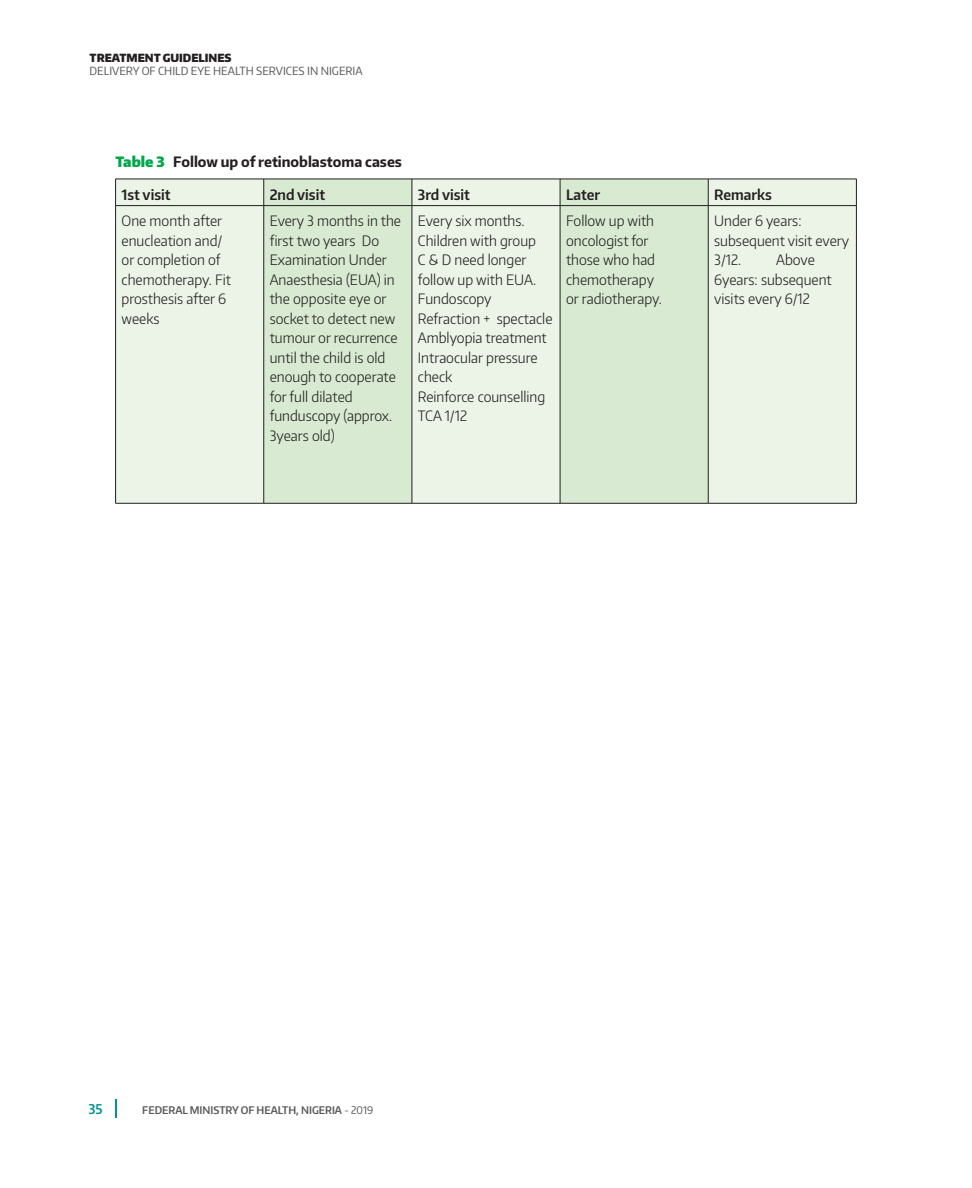
<style>
.page{position:relative;width:972px;height:1188px;background:#fff}
.page>*{position:absolute;margin:0;border:0;box-sizing:border-box;transform-origin:0 0}
.t1{font:300 14.25px/19.5px "Encode Sans Narrow";color:#231f20}
.t2{font:600 14.25px "Encode Sans Narrow";color:#231f20}
.t3{font:700 14.25px "Encode Sans Narrow";color:#231f20}
.t4{font:600 13.5px "Encode Sans Narrow";color:#009391}
.t5{font:11.25px "Encode Sans Narrow";color:#57585a}
.t6{font:900 11.25px "Encode Sans Narrow";color:#231f20}
.t7{font:600 10.5px "Encode Sans Narrow";color:#57585a}
.s1{font-weight:900;color:#00a74b}
.s2{font-weight:400}
</style>
<div class="page">
<svg style="left:116px;top:1099px;width:1px;height:19px"></svg>
<div style="left:116px;top:180px;width:740px;height:323px;background:#ebf4e7"></div>
<svg style="left:264px;top:180px;width:444px;height:323px;background:#deecd8"></svg>
<hr style="left:116px;top:179px;width:148px;height:1px;background:#231f20">
<svg style="left:115px;top:179px;width:1px;height:27px"></svg>
<hr style="left:264px;top:179px;width:148px;height:1px;background:#231f20">
<svg style="left:263px;top:179px;width:1px;height:26px"></svg>
<hr style="left:412px;top:179px;width:148px;height:1px;background:#231f20">
<svg style="left:412px;top:179px;width:1px;height:26px"></svg>
<hr style="left:560px;top:179px;width:148px;height:1px;background:#231f20">
<svg style="left:560px;top:179px;width:1px;height:26px"></svg>
<hr style="left:708px;top:179px;width:148px;height:1px;background:#231f20">
<svg style="left:708px;top:179px;width:1px;height:26px"></svg>
<svg style="left:856px;top:179px;width:1px;height:27px"></svg>
<hr style="left:116px;top:205px;width:148px;height:1px;background:#231f20">
<hr style="left:115px;top:206px;width:1px;height:297px;background:#231f20">
<hr style="left:264px;top:205px;width:148px;height:1px;background:#231f20">
<hr style="left:263px;top:206px;width:1px;height:297px;background:#231f20">
<hr style="left:412px;top:205px;width:148px;height:1px;background:#231f20">
<hr style="left:412px;top:206px;width:1px;height:297px;background:#231f20">
<hr style="left:560px;top:205px;width:148px;height:1px;background:#231f20">
<hr style="left:560px;top:206px;width:1px;height:297px;background:#231f20">
<hr style="left:708px;top:205px;width:148px;height:1px;background:#231f20">
<hr style="left:708px;top:206px;width:1px;height:297px;background:#231f20">
<hr style="left:856px;top:206px;width:1px;height:297px;background:#231f20">
<hr style="left:116px;top:503px;width:148px;height:1px;background:#231f20">
<hr style="left:264px;top:503px;width:148px;height:1px;background:#231f20">
<hr style="left:412px;top:503px;width:148px;height:1px;background:#231f20">
<hr style="left:560px;top:503px;width:148px;height:1px;background:#231f20">
<hr style="left:708px;top:503px;width:148px;height:1px;background:#231f20">
<p class="t6" style="left:90px;top:50px;width:144px">TREATMENT GUIDELINES</p>
<p class="t5" style="left:90px;top:63px;width:274px">DELIVERY OF CHILD EYE HEALTH SERVICES IN NIGERIA</p>
<p class="t3" style="left:116px;top:152px;width:288px"><span class="s1">Table 3</span> Follow up of retinoblastoma cases</p>
<p class="t2" style="left:122px;top:185px;width:50px">1st visit</p>
<p class="t2" style="left:270px;top:185px;width:57px">2nd visit</p>
<p class="t2" style="left:418px;top:185px;width:53px">3rd visit</p>
<p class="t2" style="left:566px;top:185px;width:36px">Later</p>
<p class="t2" style="left:714px;top:185px;width:59px">Remarks</p>
<p class="t1" style="left:122px;top:211px;width:111px">One month after enucleation and/ or completion of chemotherapy. Fit prosthesis after 6 weeks</p>
<p class="t1" style="left:270px;top:211px;width:133px">Every 3 months in the first two years Do<br>Examination Under<br>Anaesthesia (EUA) in the opposite eye or socket to detect new tumour or recurrence until the child is old enough to cooperate for full dilated funduscopy (approx.<br>3years old)</p>
<p class="t1" style="left:418px;top:211px;width:120px">Every six months.<br>Children with group<br>C &amp; D need longer follow up with EUA.<br>Fundoscopy</p>
<p class="t1" style="left:566px;top:211px;width:91px">Follow up with oncologist for those who had chemotherapy</p>
<p class="t1" style="left:566px;top:289px;width:97px">or radiotherapy.</p>
<p class="t1" style="left:714px;top:211px;width:136px">Under 6 years: subsequent visit every<br>3/12.</p>
<p class="t1" style="left:714px;top:250px;width:119px;text-indent:62px">Above<br>6years: subsequent visits every 6/12</p>
<p class="t1" style="left:418px;top:308px;width:136px">Refraction + spectacle<br>Amblyopia treatment</p>
<p class="t1" style="left:418px;top:347px;width:121px">Intraocular pressure check</p>
<p class="t1" style="left:418px;top:386px;width:129px">Reinforce counselling</p>
<p class="t1" style="left:418px;top:406px;width:51px">TCA 1/12</p>
<p class="t4" style="left:89px;top:1100px;width:16px">35</p>
<p class="t7" style="left:142px;top:1103px;width:232px">FEDERAL MINISTRY OF HEALTH, NIGERIA <span class="s2">- 2019</span></p>
</div>
